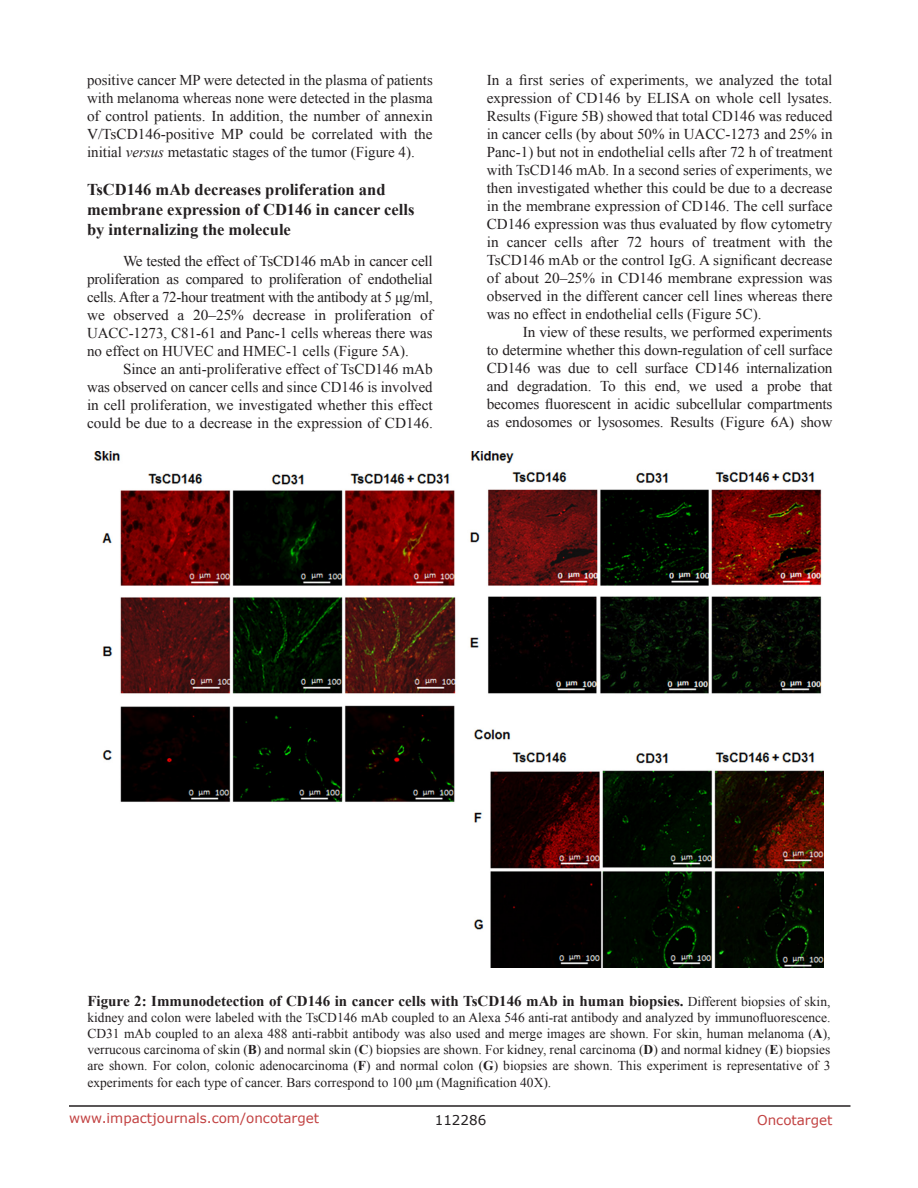
<style>
.page{position:relative;width:918px;height:1188px;background:#fff}
.page>*{position:absolute;margin:0;border:0;box-sizing:border-box;transform-origin:0 0}
.SubHeading{font:700 16.5px/19.8px "Times New Roman";color:#231f20}
.BodyText{font:15px/18px "Times New Roman";color:#231f20;text-align:justify}
.Figuretrx{font:700 15px "Times New Roman";color:#231f20}
.Figuretrx-2{font:13.5px/16.2px "Times New Roman";color:#231f20;text-align:justify}
.t1{font:13.5px "Verdana";color:#c24141}
.t2{font:13.5px "Verdana";color:#231f20}
.s1{font-style:italic}
.s2{font-weight:400;font-size:13.5px}
.s3{font-weight:700}
</style>
<div class="page">
<hr style="left:69px;top:1105px;width:781px;height:2px;background:#231f20">
<img style="left:94px;top:452px;width:730px;height:515px">
<p class="BodyText" style="left:87px;top:71px;width:347px">positive cancer MP were detected in the plasma of patients with melanoma whereas none were detected in the plasma of control patients. In addition, the number of annexin V/TsCD146-positive MP could be correlated with the initial <span class="s1">versus</span> metastatic stages of the tumor (Figure 4).</p>
<p class="SubHeading" style="left:87px;top:179px;width:329px">TsCD146 mAb decreases proliferation and membrane expression of CD146 in cancer cells by internalizing the molecule</p>
<p class="BodyText" style="left:87px;top:252px;width:347px;text-indent:36px">We tested the effect of TsCD146 mAb in cancer cell proliferation as compared to proliferation of endothelial cells. After a 72-hour treatment with the antibody at 5 μg/ml, we observed a 20–25% decrease in proliferation of UACC-1273, C81-61 and Panc-1 cells whereas there was no effect on HUVEC and HMEC-1 cells (Figure 5A).</p>
<p class="BodyText" style="left:87px;top:360px;width:347px;text-indent:36px">Since an anti-proliferative effect of TsCD146 mAb was observed on cancer cells and since CD146 is involved in cell proliferation, we investigated whether this effect could be due to a decrease in the expression of CD146.</p>
<p class="BodyText" style="left:487px;top:71px;width:347px">In a first series of experiments, we analyzed the total expression of CD146 by ELISA on whole cell lysates.<br>Results (Figure 5B) showed that total CD146 was reduced in cancer cells (by about 50% in UACC-1273 and 25% in Panc-1) but not in endothelial cells after 72 h of treatment with TsCD146 mAb. In a second series of experiments, we then investigated whether this could be due to a decrease in the membrane expression of CD146. The cell surface CD146 expression was thus evaluated by flow cytometry in cancer cells after 72 hours of treatment with the TsCD146 mAb or the control IgG. A significant decrease of about 20–25% in CD146 membrane expression was observed in the different cancer cell lines whereas there was no effect in endothelial cells (Figure 5C).</p>
<p class="BodyText" style="left:487px;top:323px;width:347px;text-indent:36px">In view of these results, we performed experiments to determine whether this down-regulation of cell surface CD146 was due to cell surface CD146 internalization and degradation. To this end, we used a probe that becomes fluorescent in acidic subcellular compartments as endosomes or lysosomes. Results (Figure 6A) show</p>
<p class="Figuretrx" style="left:87px;top:990px;width:745px">Figure 2: Immunodetection of CD146 in cancer cells with TsCD146 mAb in human biopsies. <span class="s2">Different biopsies of skin,</span></p>
<p class="Figuretrx-2" style="left:87px;top:1009px;width:745px">kidney and colon were labeled with the TsCD146 mAb coupled to an Alexa 546 anti-rat antibody and analyzed by immunofluorescence.<br>CD31 mAb coupled to an alexa 488 anti-rabbit antibody was also used and merge images are shown. For skin, human melanoma (<span class="s3">A</span>), verrucous carcinoma of skin (<span class="s3">B</span>) and normal skin (<span class="s3">C</span>) biopsies are shown. For kidney, renal carcinoma (<span class="s3">D</span>) and normal kidney (<span class="s3">E</span>) biopsies are shown. For colon, colonic adenocarcinoma (<span class="s3">F</span>) and normal colon (<span class="s3">G</span>) biopsies are shown. This experiment is representative of 3 experiments for each type of cancer. Bars correspond to 100 μm (Magnification 40X).</p>
<p class="t1" style="left:69px;top:1109px;width:252px">www.impactjournals.com/oncotarget</p>
<p class="t2" style="left:435px;top:1111px;width:53px">112286</p>
<p class="t1" style="left:757px;top:1111px;width:77px">Oncotarget</p>
</div>
